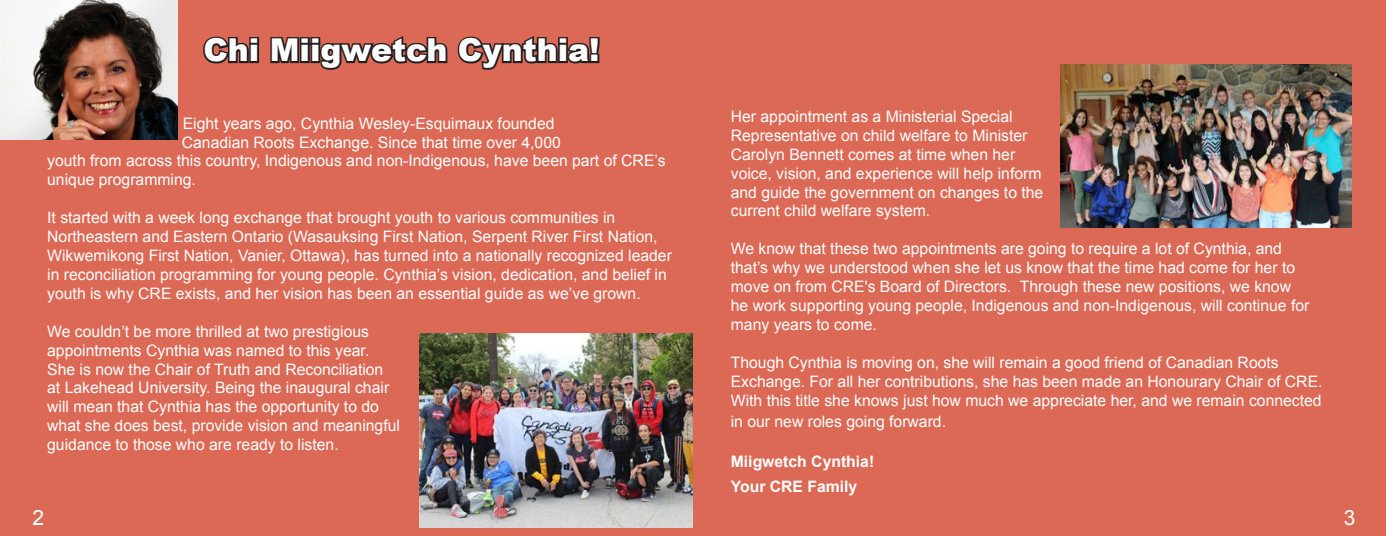
<style>
.page{position:relative;width:1386px;height:536px;background:#fff}
.page>*{position:absolute;margin:0;border:0;box-sizing:border-box;transform-origin:0 0}
.t1{font:900 31.5px "Arial";color:#fff}
.t2{font:21px "Arial";color:#fff}
.t3{font:15.75px/18.9px "Arial";color:#fff}
.t4{font:700 15.75px/25.2px "Arial";color:#fff}
</style>
<div class="page">
<div style="left:693px;top:0;width:693px;height:536px;background:#dc6955"></div>
<div style="left:0;top:0;width:693px;height:536px;background:#dc6955"></div>
<img style="left:0;top:0;width:177px;height:140px">
<svg style="left:203px;top:36px;width:57px;height:28px"></svg>
<svg style="left:270px;top:36px;width:178px;height:34px"></svg>
<svg style="left:457px;top:36px;width:143px;height:34px"></svg>
<img style="left:420px;top:333px;width:273px;height:194px">
<img style="left:1061px;top:64px;width:291px;height:163px">
<h1 class="t1" style="left:203px;top:38px;width:398px">Chi Miigwetch Cynthia!</h1>
<p class="t3" style="left:183px;top:115px;width:373px">Eight years ago, Cynthia Wesley-Esquimaux founded</p>
<p class="t3" style="left:182px;top:133px;width:381px">Canadian Roots Exchange. Since that time over 4,000</p>
<p class="t3" style="left:47px;top:152px;width:620px">youth from across this country, Indigenous and non-Indigenous, have been part of CRE’s</p>
<p class="t3" style="left:47px;top:171px;width:150px">unique programming.</p>
<p class="t3" style="left:47px;top:209px;width:626px">It started with a week long exchange that brought youth to various communities in Northeastern and Eastern Ontario (Wasauksing First Nation, Serpent River First Nation, Wikwemikong First Nation, Vanier, Ottawa), has turned into a nationally recognized leader in reconciliation programming for young people. Cynthia’s vision, dedication, and belief in youth is why CRE exists, and her vision has been an essential guide as we’ve grown.</p>
<p class="t3" style="left:47px;top:322px;width:354px">We couldn’t be more thrilled at two prestigious appointments Cynthia was named to this year.<br>She is now the Chair of Truth and Reconciliation at Lakehead University. Being the inaugural chair will mean that Cynthia has the opportunity to do what she does best, provide vision and meaningful guidance to those who are ready to listen.</p>
<p class="t3" style="left:731px;top:108px;width:314px">Her appointment as a Ministerial Special Representative on child welfare to Minister Carolyn Bennett comes at time when her voice, vision, and experience will help inform and guide the government on changes to the current child welfare system.</p>
<p class="t3" style="left:731px;top:240px;width:580px">We know that these two appointments are going to require a lot of Cynthia, and that’s why we understood when she let us know that the time had come for her to move on from CRE's Board of Directors. Through these new positions, we know he work supporting young people, Indigenous and non-Indigenous, will continue for many years to come.</p>
<p class="t3" style="left:731px;top:353px;width:593px">Though Cynthia is moving on, she will remain a good friend of Canadian Roots<br>Exchange. For all her contributions, she has been made an Honourary Chair of CRE.<br>With this title she knows just how much we appreciate her, and we remain connected</p>
<p class="t3" style="left:731px;top:412px;width:217px">in our new roles going forward.</p>
<p class="t4" style="left:731px;top:449px;width:145px">Miigwetch Cynthia!<br>Your CRE Family</p>
<h2 class="t2" style="left:32px;top:508px;width:13px">2</h2>
<h2 class="t2" style="left:1344px;top:508px;width:13px">3</h2>
</div>
